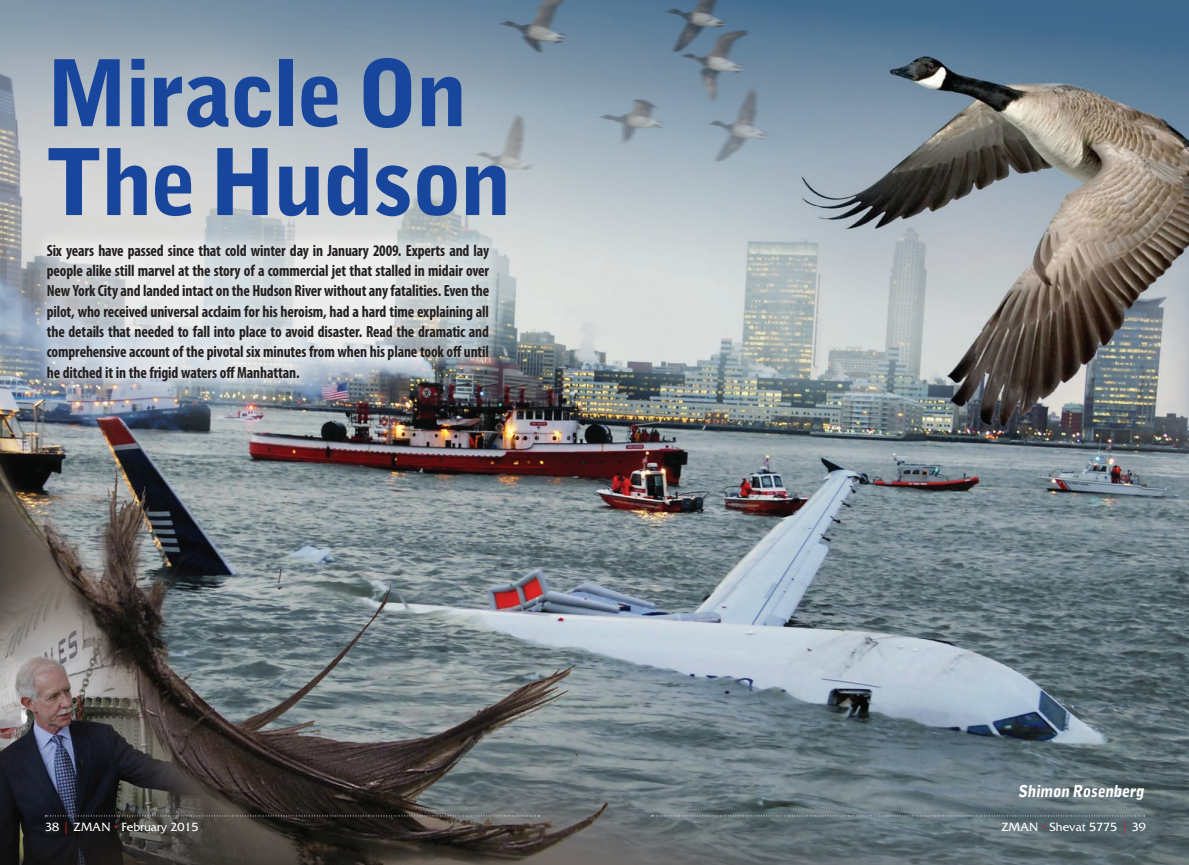
<style>
.page{position:relative;width:1189px;height:865px;background:#fff}
.page>*{position:absolute;margin:0;border:0;box-sizing:border-box;transform-origin:0 0}
.t1{font:900 91.12px/88.8px "Bell Gothic Std";letter-spacing:-.03em;color:#18469d}
.t2{font:700 condensed 16.25px/20.2px "Myriad Pro";letter-spacing:-.01em;color:#231f20;text-align:justify;scale:.95 1}
.t3{font:900 16.25px "Bell Gothic Std";color:#fff;scale:.95 1}
.t4{font:12.5px "Friz Quadrata";color:#fff}
.s1{color:#d1232a}
</style>
<div class="page">
<img style="left:0;top:0;width:1188px;height:864px">
<div style="left:31px;top:227px;width:474px;height:169px;background:#fff;opacity:.8"></div>
<svg style="left:45px;top:815px;width:494px;height:1px"></svg>
<svg style="left:651px;top:815px;width:493px;height:1px"></svg>
<h1 class="t1" style="left:45px;top:50px;width:468px">Miracle On<br>The Hudson</h1>
<p class="t2" style="left:47px;top:239px;width:467px">Six years have passed since that cold winter day in January 2009. Experts and lay people alike still marvel at the story of a commercial jet that stalled in midair over New York City and landed intact on the Hudson River without any fatalities. Even the pilot, who received universal acclaim for his heroism, had a hard time explaining all the details that needed to fall into place to avoid disaster. Read the dramatic and comprehensive account of the pivotal six minutes from when his plane took off until he ditched it in the frigid waters off Manhattan.</p>
<p class="t3" style="left:1017px;top:780px;width:137px">Shimon Rosenberg</p>
<p class="t4" style="left:45px;top:819px;width:155px">38 <span class="s1">|</span> ZMAN <span class="s1">•</span> February 2015</p>
<p class="t4" style="left:1001px;top:819px;width:146px">ZMAN <span class="s1">•</span> Shevat 5775 <span class="s1">|</span> 39</p>
</div>
